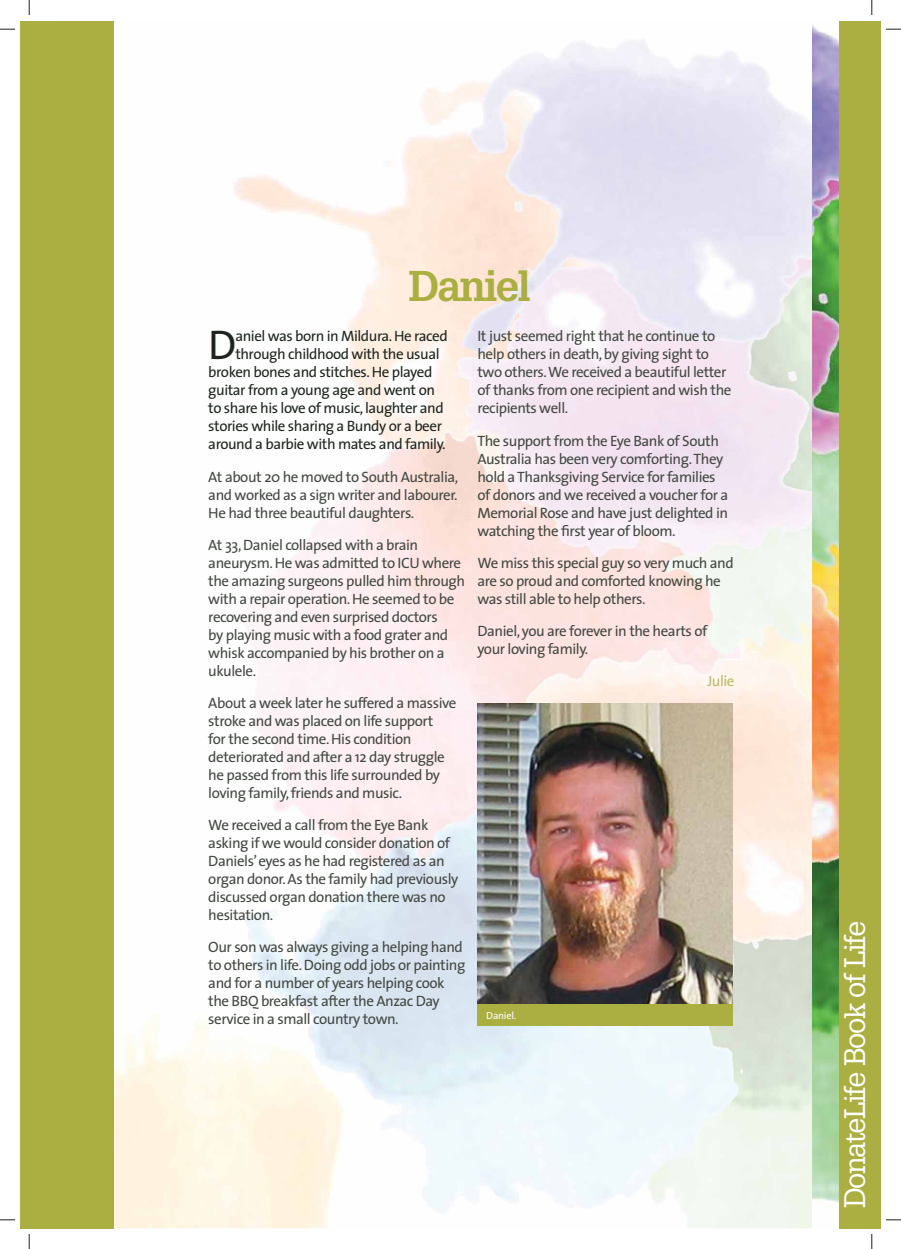
<style>
.page{position:relative;width:901px;height:1249px;background:#fff}
.page>*{position:absolute;margin:0;border:0;box-sizing:border-box;transform-origin:0 0}
.t1{font:700 42px "Glypha";letter-spacing:-.05em;color:#abae40}
.t2{font:41.7px "The Sans";color:#1e251e}
.t3{font:29px "Glypha";letter-spacing:-.05em;color:#fff}
.t4{font:15px/18px "The Sans";letter-spacing:-.03em;color:#434842}
.t5{font:15px "The Sans";letter-spacing:-.03em;color:#1e251e}
.t6{font:15px "The Sans";letter-spacing:-.03em;color:#baba64}
.t7{font:10.3px "The Sans";letter-spacing:-.02em;color:#fff}
</style>
<div class="page">
<img style="left:114px;top:40px;width:697px;height:1188px">
<div style="left:21px;top:21px;width:93px;height:1207px;background:#abae40"></div>
<img style="left:811px;top:25px;width:28px;height:1203px">
<div style="left:839px;top:21px;width:41px;height:1207px;background:#abae40"></div>
<img style="left:477px;top:704px;width:255px;height:300px">
<div style="left:477px;top:1004px;width:255px;height:22px;background:#abae40"></div>
<svg style="left:0;top:29px;width:15px;height:1px"></svg>
<svg style="left:886px;top:29px;width:14px;height:1px"></svg>
<svg style="left:0;top:1219px;width:15px;height:2px"></svg>
<svg style="left:886px;top:1219px;width:14px;height:2px"></svg>
<svg style="left:29px;top:0;width:1px;height:15px"></svg>
<svg style="left:29px;top:1234px;width:1px;height:15px"></svg>
<svg style="left:871px;top:0;width:1px;height:15px"></svg>
<svg style="left:871px;top:1234px;width:1px;height:15px"></svg>
<h1 class="t1" style="left:408px;top:270px;width:124px">Daniel</h1>
<h2 class="t2" style="left:208px;top:329px;width:30px">D</h2>
<p class="t5" style="left:235px;top:330px;width:214px">aniel was born in Mildura. He raced</p>
<p class="t5" style="left:235px;top:348px;width:206px">through childhood with the usual</p>
<p class="t5" style="left:208px;top:366px;width:225px">broken bones and stitches. He played</p>
<p class="t5" style="left:208px;top:384px;width:228px">guitar from a young age and went on</p>
<p class="t5" style="left:208px;top:402px;width:237px">to share his love of music, laughter and</p>
<p class="t5" style="left:208px;top:420px;width:235px">stories while sharing a Bundy or a beer</p>
<p class="t5" style="left:208px;top:438px;width:239px">around a barbie with mates and family.</p>
<p class="t4" style="left:208px;top:469px;width:251px;text-align:justify">At about 20 he moved to South Australia, and worked as a sign writer and labourer.<br>He had three beautiful daughters.</p>
<p class="t4" style="left:208px;top:537px;width:258px">At 33, Daniel collapsed with a brain aneurysm. He was admitted to ICU where the amazing surgeons pulled him through with a repair operation. He seemed to be recovering and even surprised doctors<br>by playing music with a food grater and whisk accompanied by his brother on a ukulele.</p>
<p class="t4" style="left:208px;top:695px;width:249px">About a week later he suffered a massive stroke and was placed on life support<br>for the second time. His condition deteriorated and after a 12 day struggle he passed from this life surrounded by loving family, friends and music.</p>
<p class="t4" style="left:208px;top:817px;width:251px">We received a call from the Eye Bank asking if we would consider donation of Daniels’ eyes as he had registered as an organ donor. As the family had previously discussed organ donation there was no hesitation.</p>
<p class="t4" style="left:208px;top:940px;width:258px">Our son was always giving a helping hand to others in life. Doing odd jobs or painting and for a number of years helping cook the BBQ breakfast after the Anzac Day service in a small country town.</p>
<p class="t4" style="left:477px;top:329px;width:255px">It just seemed right that he continue to help others in death, by giving sight to two others. We received a beautiful letter of thanks from one recipient and wish the recipients well.</p>
<p class="t4" style="left:477px;top:433px;width:252px">The support from the Eye Bank of South Australia has been very comforting. They hold a Thanksgiving Service for families of donors and we received a voucher for a Memorial Rose and have just delighted in watching the first year of bloom.</p>
<p class="t4" style="left:477px;top:555px;width:258px">We miss this special guy so very much and are so proud and comforted knowing he was still able to help others.</p>
<p class="t4" style="left:477px;top:623px;width:231px">Daniel, you are forever in the hearts of your loving family.</p>
<p class="t6" style="left:707px;top:675px;width:29px">Julie</p>
<p class="t7" style="left:486px;top:1011px;width:31px">Daniel.</p>
<h3 class="t3" style="left:843px;top:1208px;width:289px;rotate:-90deg">DonateLife Book of Life</h3>
</div>
